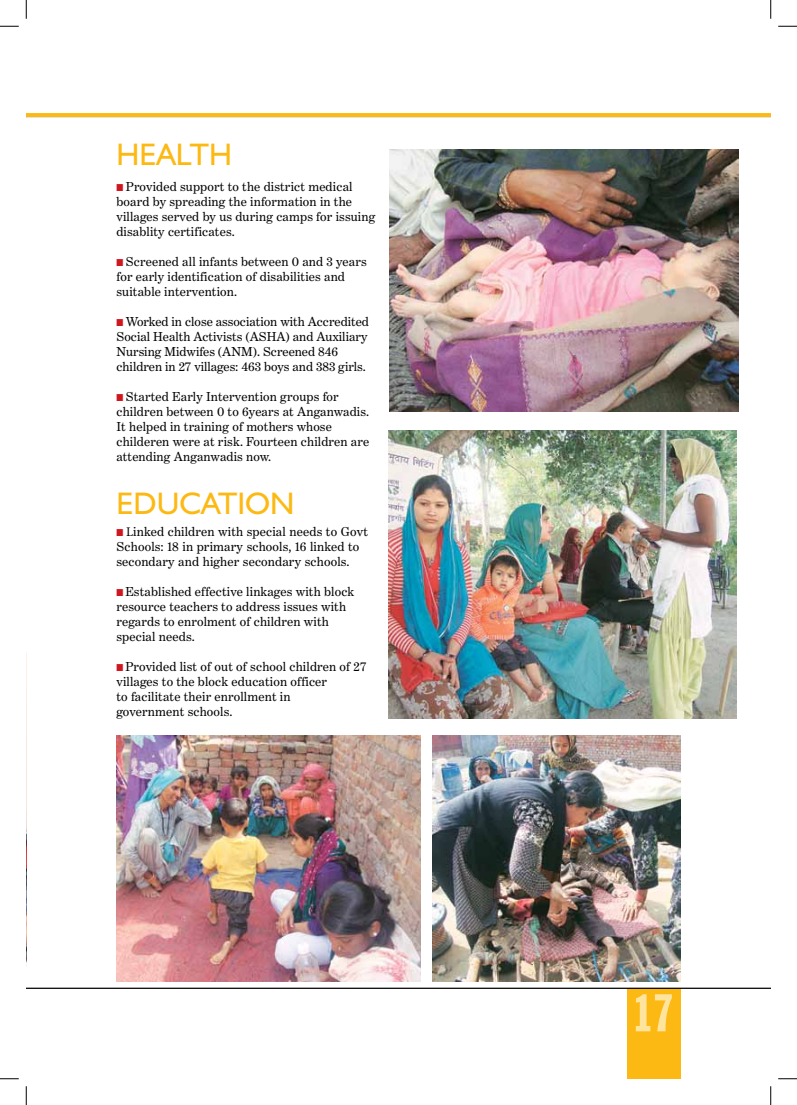
<style>
.page{position:relative;width:797px;height:1105px;background:#fff}
.page>*{position:absolute;margin:0;border:0;box-sizing:border-box;transform-origin:0 0}
.t1{font:extra-condensed 52.5px "Franklin Gothic BT";color:#ffe49d}
.t2{font:31.25px "Humanist 521 BT";color:#fdb913}
.t3{font:13.12px/15px "Benton Modern Two";letter-spacing:.01em;color:#000}
.s1{color:#ce171e}
.s2{font-family:"Minion Pro"}
</style>
<div class="page">
<div style="left:626px;top:988px;width:54px;height:91px;background:#fdb913"></div>
<img style="left:26px;top:653px;width:1px;height:314px">
<img style="left:116px;top:735px;width:305px;height:246px">
<img style="left:389px;top:149px;width:349px;height:262px">
<img style="left:388px;top:430px;width:348px;height:289px">
<img style="left:433px;top:735px;width:247px;height:246px">
<hr style="left:26px;top:116px;width:744px;height:2px;background:#c0cfd7">
<svg style="left:27px;top:113px;width:743px;height:4px;background:#fdba16"></svg>
<hr style="left:26px;top:988px;width:744px;height:1px;background:#000">
<svg style="left:0;top:25px;width:19px;height:2px"></svg>
<svg style="left:778px;top:25px;width:19px;height:2px"></svg>
<svg style="left:0;top:1078px;width:19px;height:1px"></svg>
<svg style="left:778px;top:1078px;width:19px;height:1px"></svg>
<svg style="left:25px;top:0;width:2px;height:19px"></svg>
<svg style="left:25px;top:1086px;width:2px;height:19px"></svg>
<svg style="left:770px;top:0;width:1px;height:19px"></svg>
<svg style="left:770px;top:1086px;width:1px;height:19px"></svg>
<h2 class="t2" style="left:116px;top:135px;width:117px">HEALTH</h2>
<p class="t3" style="left:116px;top:180px;width:260px"><span class="s1">■</span> Provided support to the district medical board by spreading the information in the villages served by us during camps for issuing disablity certificates.</p>
<p class="t3" style="left:116px;top:255px;width:252px"><span class="s1">■</span> Screened all infants between 0 and 3 years for early identification of disabilities and suitable intervention.</p>
<p class="t3" style="left:116px;top:315px;width:254px"><span class="s1">■</span> Worked in close association with Accredited Social Health Activists (ASHA) and Auxiliary Nursing Midwifes (ANM). Screened 846 children in 27 villages: 463 boys and 383 girls.</p>
<p class="t3" style="left:116px;top:390px;width:254px"><span class="s1">■</span> Started Early Intervention groups for children between 0 to 6years at Anganwadis.<br>It helped in training of mothers whose childeren were at risk. Fourteen children are attending Anganwadis now.</p>
<h2 class="t2" style="left:116px;top:484px;width:180px">EDUCATION</h2>
<p class="t3" style="left:116px;top:525px;width:253px"><span class="s1">■</span> <span class="s2">L</span>inked children with special needs to Govt<br>Schools: 18 in primary schools, 16 linked to secondary and higher secondary schools.</p>
<p class="t3" style="left:116px;top:585px;width:239px"><span class="s1">■</span> Established effective linkages with block resource teachers to address issues with regards to enrolment of children with special needs.</p>
<p class="t3" style="left:116px;top:660px;width:251px"><span class="s1">■</span> Provided list of out of school children of 27 villages to the block education officer<br>to facilitate their enrollment in<br>government schools.</p>
<h1 class="t1" style="left:632px;top:982px;width:43px">17</h1>
</div>
